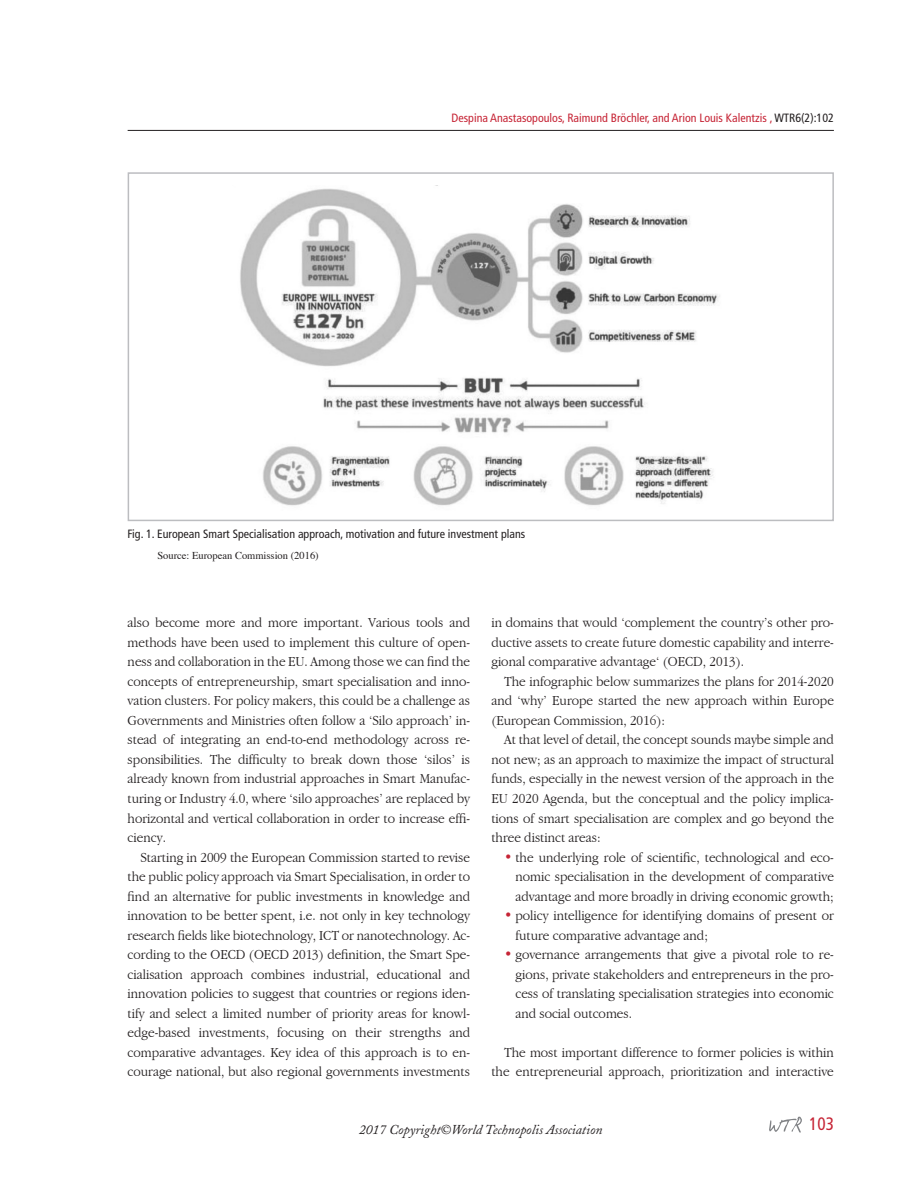
<style>
.page{position:relative;width:919px;height:1187px;background:#fff}
.page>*{position:absolute;margin:0;border:0;box-sizing:border-box;transform-origin:0 0}
.t1{font:condensed 18px "Frutiger";color:#c62435;scale:.95 1}
.내용글{font:300 condensed 14.25px/19.5px "Garamond";color:#231f20;text-align:justify;scale:1.15 1}
.t2{font:italic 13.5px "Adobe Caslon";color:#231f20}
.Table{font:condensed 12px "Frutiger";color:#231f20}
.t3{font:condensed 12px "Frutiger";color:#c62435}
.Source{font:10.5px "Times";color:#231f20}
.s1{color:#231f20}
.s2{color:#c62435}
</style>
<div class="page">
<svg style="left:769px;top:1116px;width:32px;height:16px"></svg>
<hr style="left:128px;top:130px;width:705px;height:1px;background:#231f20">
<img style="left:240px;top:188px;width:480px;height:318px">
<div style="left:128px;top:172px;width:705px;height:349px;border:2px solid #bcbdc0"></div>
<p class="t3" style="left:451px;top:111px;width:384px">Despina Anastasopoulos, Raimund Bröchler, and Arion Louis Kalentzis , <span class="s1">WTR6(2):102</span></p>
<p class="Table" style="left:128px;top:526px;width:399px">Fig. 1. European Smart Specialisation approach, motivation and future investment plans</p>
<p class="Source" style="left:157px;top:545px;width:163px">Source: European Commission (2016)</p>
<p class="내용글" style="left:128px;top:613px;width:299px">also become more and more important. Various tools and methods have been used to implement this culture of open&shy;ness and collaboration in the EU. Among those we can find the concepts of entrepreneurship, smart specialisation and inno&shy;vation clusters. For policy makers, this could be a challenge as Governments and Ministries often follow a ‘Silo approach’ in&shy;stead of integrating an end-to-end methodology across re&shy;sponsibilities. The difficulty to break down those ‘silos’ is already known from industrial approaches in Smart Manufac&shy;turing or Industry 4.0, where ‘silo approaches’ are replaced by horizontal and vertical collaboration in order to increase effi&shy;ciency.</p>
<p class="내용글" style="left:128px;top:847px;width:299px;text-indent:13px">Starting in 2009 the European Commission started to revise the public policy approach via Smart Specialisation, in order to find an alternative for public investments in knowledge and innovation to be better spent, i.e. not only in key technology research fields like biotechnology, ICT or nanotechnology. Ac&shy;cording to the OECD (OECD 2013) definition, the Smart Spe&shy;cialisation approach combines industrial, educational and innovation policies to suggest that countries or regions iden&shy;tify and select a limited number of priority areas for knowl&shy;edge-based investments, focusing on their strengths and comparative advantages. Key idea of this approach is to en&shy;courage national, but also regional governments investments</p>
<p class="내용글" style="left:491px;top:613px;width:299px">in domains that would ‘complement the country’s other pro&shy;ductive assets to create future domestic capability and interre&shy;gional comparative advantage‘ (OECD, 2013).</p>
<p class="내용글" style="left:491px;top:671px;width:299px;text-indent:13px">The infographic below summarizes the plans for 2014-2020 and ‘why’ Europe started the new approach within Europe (European Commission, 2016):</p>
<p class="내용글" style="left:491px;top:730px;width:299px;text-indent:13px">At that level of detail, the concept sounds maybe simple and not new; as an approach to maximize the impact of structural funds, especially in the newest version of the approach in the EU 2020 Agenda, but the conceptual and the policy implica&shy;tions of smart specialisation are complex and go beyond the three distinct areas:</p>
<p class="내용글" style="left:515px;top:847px;width:278px;text-indent:-11px"><span class="s2">•</span> the underlying role of scientific, technological and eco&shy;nomic specialisation in the development of comparative advantage and more broadly in driving economic growth;</p>
<p class="내용글" style="left:515px;top:905px;width:278px;text-indent:-11px"><span class="s2">•</span> policy intelligence for identifying domains of present or future comparative advantage and;</p>
<p class="내용글" style="left:515px;top:944px;width:278px;text-indent:-11px"><span class="s2">•</span> governance arrangements that give a pivotal role to re&shy;gions, private stakeholders and entrepreneurs in the pro&shy;cess of translating specialisation strategies into economic and social outcomes.</p>
<p class="내용글" style="left:491px;top:1042px;width:299px;text-align:right">The most important difference to former policies is within the entrepreneurial approach, prioritization and interactive</p>
<p class="t2" style="left:359px;top:1121px;width:245px">2017 Copyright©World Technopolis Association</p>
<p class="t1" style="left:809px;top:1113px;width:27px">103</p>
</div>
